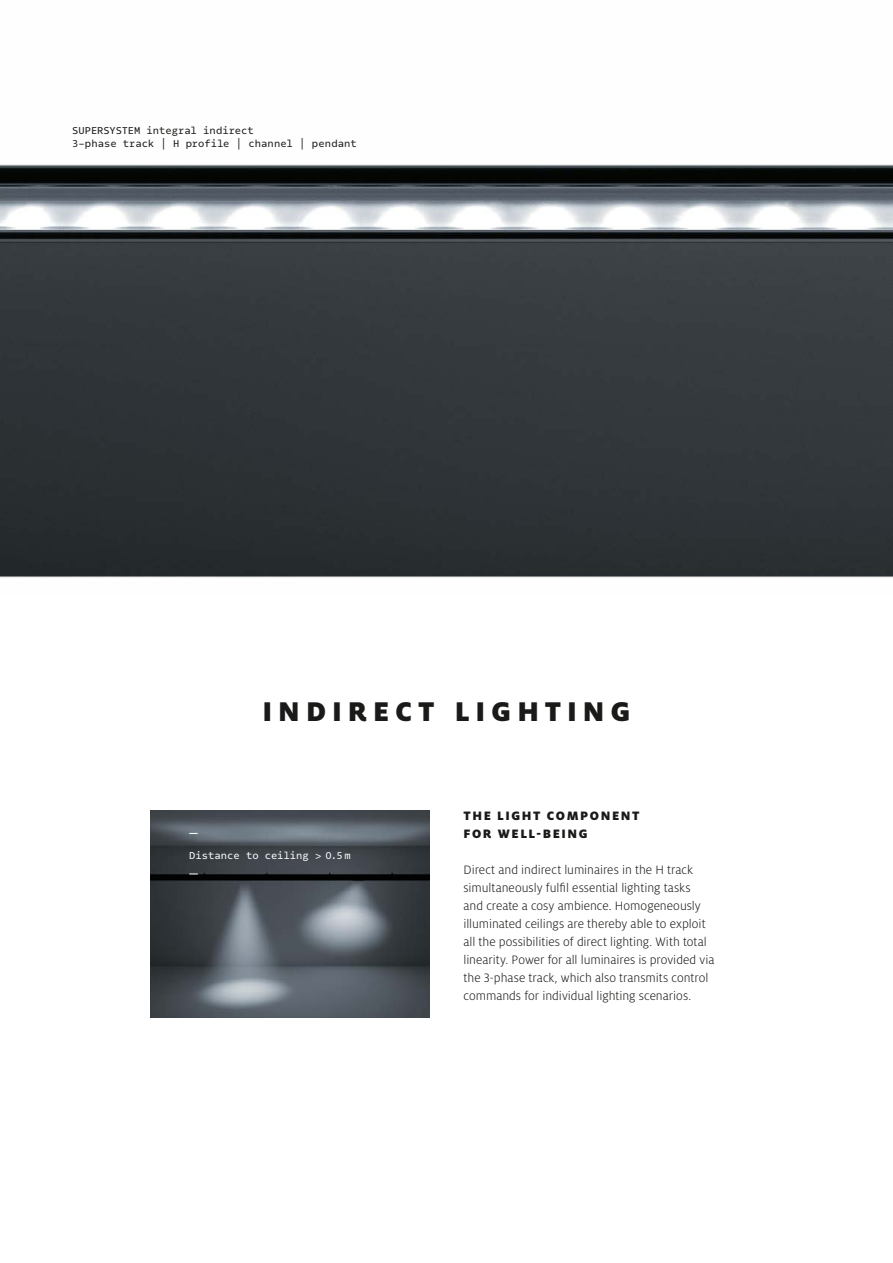
<style>
.page{position:relative;width:893px;height:1263px;background:#fff}
.page>*{position:absolute;margin:0;border:0;box-sizing:border-box;transform-origin:0 0}
.t1{font:900 30px "Milo Pro";letter-spacing:.205em;color:#1a1a18}
.t2{font:300 13.5px/18px "Milo Pro";color:#1a1a18}
.t3{font:900 13.5px/18px "Milo Pro";letter-spacing:.115em;color:#1a1a18}
.t4{font:10.5px/13.5px "Odisseia";color:#1a1a18}
.t5{font:10.5px "Odisseia";color:#fff}
</style>
<div class="page">
<img style="left:0;top:164px;width:893px;height:414px">
<img style="left:151px;top:810px;width:278px;height:208px">
<p class="t4" style="left:72px;top:124px;width:286px">SUPERSYSTEM integral indirect<br>3-phase track | H profile | channel | pendant</p>
<h1 class="t1" style="left:262px;top:693px;width:370px">INDIRECT LIGHTING</h1>
<p class="t5" style="left:189px;top:848px;width:163px">Distance to ceiling &gt; 0.5 m</p>
<p class="t3" style="left:464px;top:806px;width:177px">THE LIGHT COMPONENT<br>FOR WELL-BEING</p>
<p class="t2" style="left:463px;top:860px;width:252px">Direct and indirect luminaires in the H track simultaneously fulfil essential lighting tasks<br>and create a cosy ambience. Homogeneously illuminated ceilings are thereby able to exploit all the possibilities of direct lighting. With total linearity. Power for all luminaires is provided via the 3-phase track, which also transmits control commands for individual lighting scenarios.</p>
</div>
